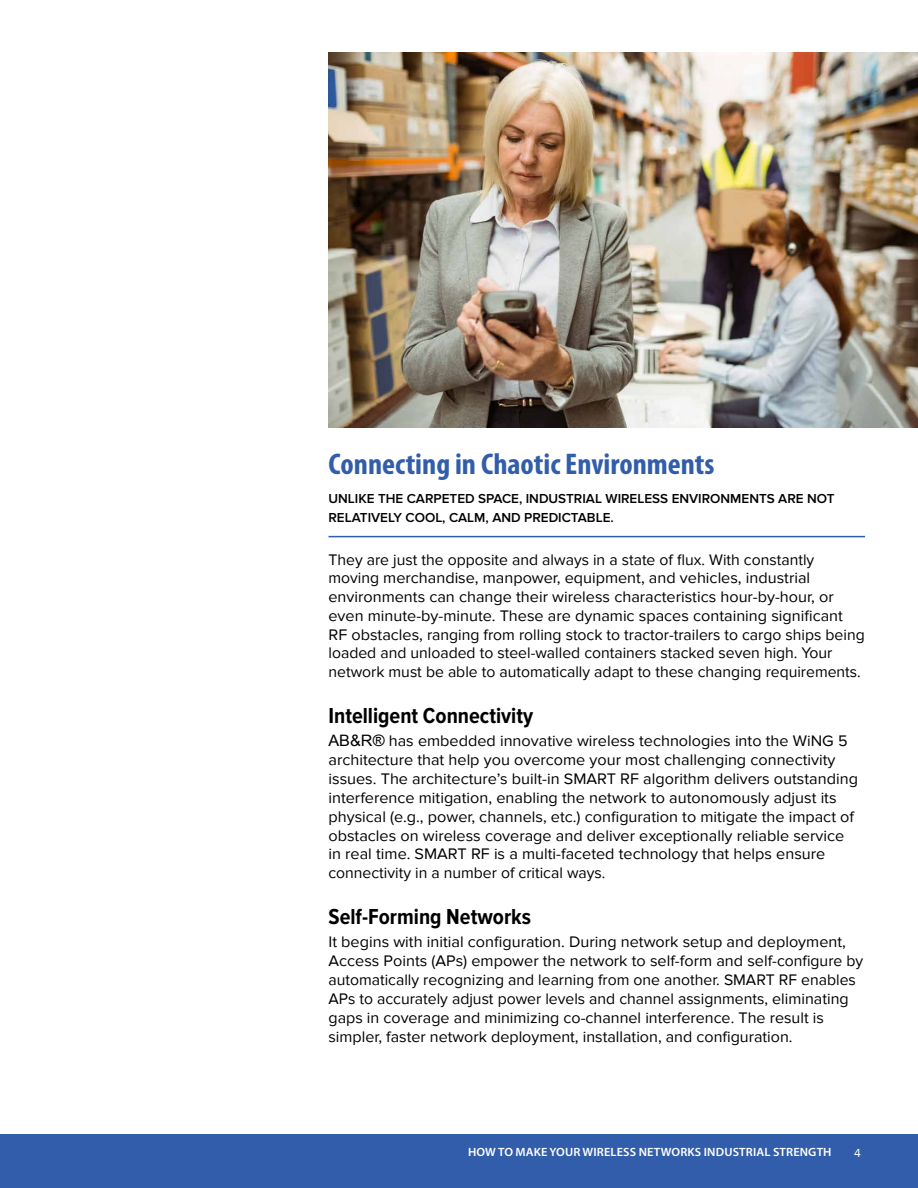
<style>
.page{position:relative;width:918px;height:1188px;background:#fff}
.page>*{position:absolute;margin:0;border:0;box-sizing:border-box;transform-origin:0 0}
.t1{font:700 condensed 30px "Myriad Pro";color:#315daa}
.t2{font:700 22.5px "Proxima Nova Cond";color:#000}
.t3{font:15.75px/18.9px "Proxima Nova";color:#000}
.t4{font:600 13.5px/18.8px "Proxima Nova";color:#000}
.t5{font:600 12px "Myriad Pro";letter-spacing:.01em;color:#fff}
.t6{font:12px "Proxima Nova";color:#fff}
.s1{font-family:"Arial"}
</style>
<div class="page">
<div style="left:0;top:1134px;width:918px;height:54px;background:#315daa"></div>
<hr style="left:328px;top:536px;width:537px;height:1px;background:#315daa">
<img style="left:328px;top:53px;width:590px;height:375px">
<h1 class="t1" style="left:328px;top:447px;width:388px">Connecting in Chaotic Environments</h1>
<p class="t4" style="left:328px;top:490px;width:508px">UNLIKE THE CARPETED SPACE, INDUSTRIAL WIRELESS ENVIRONMENTS ARE NOT<br>RELATIVELY COOL, CALM, AND PREDICTABLE.</p>
<p class="t3" style="left:328px;top:550px;width:538px">They are just the opposite and always in a state of flux. With constantly moving merchandise, manpower, equipment, and vehicles, industrial environments can change their wireless characteristics hour-by-hour, or even minute-by-minute. These are dynamic spaces containing significant RF obstacles, ranging from rolling stock to tractor-trailers to cargo ships being loaded and unloaded to steel-walled containers stacked seven high. Your network must be able to automatically adapt to these changing requirements.</p>
<h2 class="t2" style="left:328px;top:703px;width:206px">Intelligent Connectivity</h2>
<p class="t3" style="left:328px;top:732px;width:531px"><span class="s1">AB&amp;R®</span> has embedded innovative wireless technologies into the WiNG 5 architecture that help you overcome your most challenging connectivity issues. The architecture’s built-in SMART RF algorithm delivers outstanding interference mitigation, enabling the network to autonomously adjust its physical (e.g., power, channels, etc.) configuration to mitigate the impact of obstacles on wireless coverage and deliver exceptionally reliable service in real time. SMART RF is a multi-faceted technology that helps ensure connectivity in a number of critical ways.</p>
<h2 class="t2" style="left:328px;top:904px;width:204px">Self-Forming Networks</h2>
<p class="t3" style="left:328px;top:933px;width:536px">It begins with initial configuration. During network setup and deployment, Access Points (APs) empower the network to self-form and self-configure by automatically recognizing and learning from one another. SMART RF enables APs to accurately adjust power levels and channel assignments, eliminating gaps in coverage and minimizing co-channel interference. The result is simpler, faster network deployment, installation, and configuration.</p>
<p class="t5" style="left:468px;top:1146px;width:365px">HOW TO MAKE YOUR WIRELESS NETWORKS INDUSTRIAL STRENGTH</p>
<p class="t6" style="left:854px;top:1146px;width:8px">4</p>
</div>
